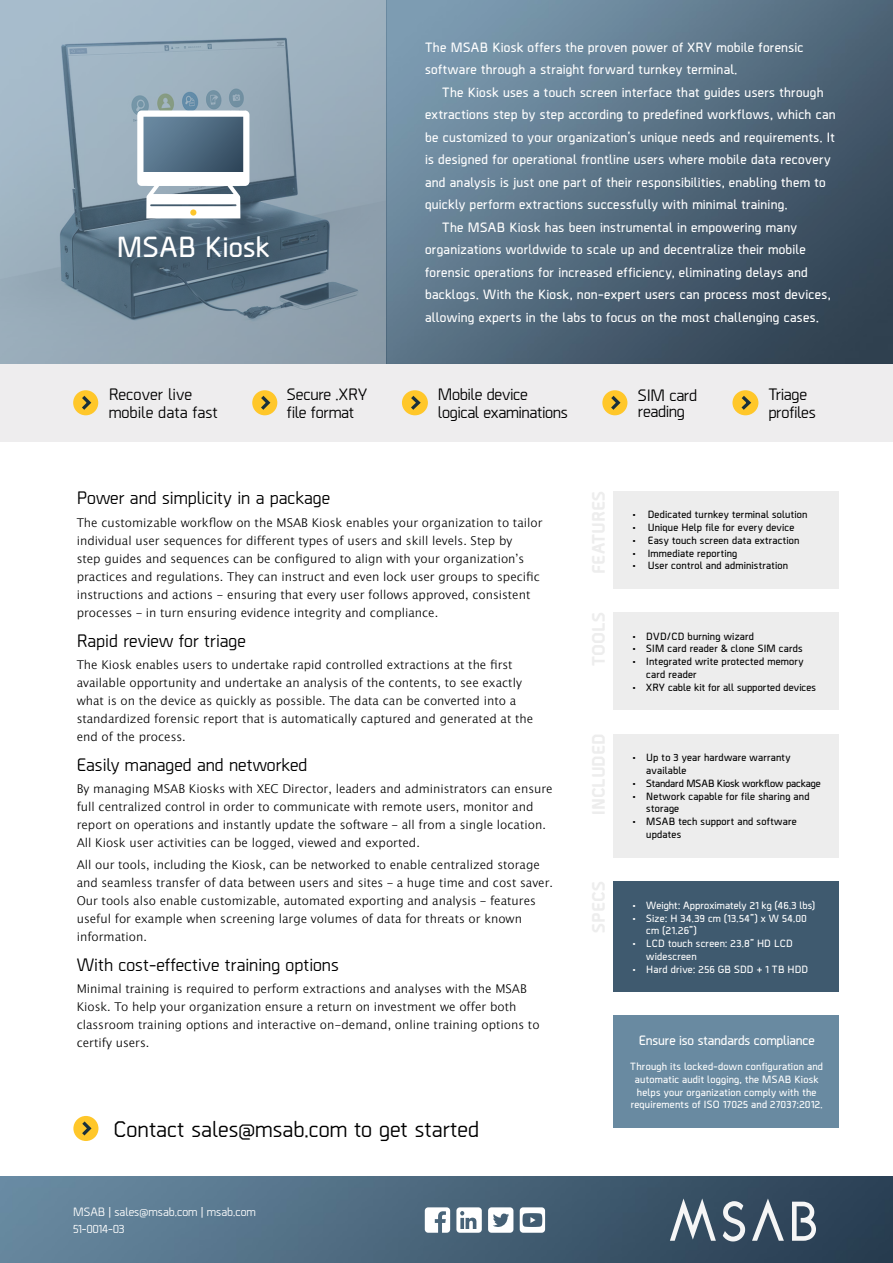
<style>
.page{position:relative;width:893px;height:1263px;background:#fff}
.page>*{position:absolute;margin:0;border:0;box-sizing:border-box;transform-origin:0 0}
.t1{font:600 29.1px "Borda";letter-spacing:.01em;color:#fff}
.t2{font:500 22.5px "Borda";color:#000}
.t3{font:500 18px "Borda";color:#000}
.t4{font:500 16.5px/18px "Borda";letter-spacing:-.015em;color:#000}
.t5{font:600 13.5px/22.5px "Borda";letter-spacing:.02em;color:#fff}
.t6{font:600 13.5px "Borda";letter-spacing:-.01em;color:#fff}
.t7{font:300 12px/18px "Lucida Grande";color:#000}
.t8{font:500 12px "Borda";color:#fff}
.t9{font:600 10.5px/12.8px "Borda";letter-spacing:.02em;color:#000}
.Bullet_List{font:600 10.5px/12.8px "Borda";letter-spacing:.02em;color:#fff}
.Bullet_List-2{font:600 10.5px/12.8px "Borda";letter-spacing:.05em;color:#fff}
.t10{font:600 10.5px "Borda";letter-spacing:-.01em;color:#000}
</style>
<div class="page">
<div style="left:613px;top:1016px;width:226px;height:112px;background:#698aa1"></div>
<div style="left:0;top:364px;width:893px;height:78px;background:#eeedee"></div>
<img style="left:387px;top:0;width:506px;height:364px">
<div style="left:613px;top:491px;width:226px;height:98px;background:#ededed"></div>
<div style="left:602px;top:390px;width:25px;height:25px;background:#ffc72a;border-radius:50%"></div>
<svg style="left:608px;top:392px;width:15px;height:21px"></svg>
<div style="left:252px;top:390px;width:25px;height:25px;background:#ffc72a;border-radius:50%"></div>
<svg style="left:258px;top:392px;width:15px;height:21px"></svg>
<div style="left:402px;top:390px;width:26px;height:25px;background:#ffc72a;border-radius:50%"></div>
<svg style="left:407px;top:392px;width:16px;height:21px"></svg>
<div style="left:732px;top:390px;width:26px;height:25px;background:#ffc72a;border-radius:50%"></div>
<svg style="left:738px;top:392px;width:16px;height:21px"></svg>
<div style="left:73px;top:390px;width:25px;height:25px;background:#ffc72a;border-radius:50%"></div>
<svg style="left:78px;top:392px;width:16px;height:21px"></svg>
<div style="left:613px;top:612px;width:226px;height:98px;background:#ededed"></div>
<div style="left:73px;top:1116px;width:25px;height:25px;background:#ffc72a;border-radius:50%"></div>
<svg style="left:82px;top:1118px;width:12px;height:21px"></svg>
<img style="left:0;top:1177px;width:893px;height:86px">
<svg style="left:669px;top:1197px;width:150px;height:47px;fill:#344d61"></svg>
<svg style="left:456px;top:1207px;width:26px;height:26px"></svg>
<svg style="left:488px;top:1207px;width:25px;height:26px"></svg>
<svg style="left:425px;top:1207px;width:25px;height:26px"></svg>
<svg style="left:520px;top:1207px;width:25px;height:26px"></svg>
<div style="left:613px;top:881px;width:226px;height:111px;background:#3f5a6f"></div>
<div style="left:613px;top:734px;width:226px;height:123px;background:#ededed"></div>
<img style="left:0;top:0;width:387px;height:364px">
<svg style="left:137px;top:110px;width:112px;height:108px"></svg>
<div style="left:142px;top:172px;width:103px;height:9px;background:#fff"></div>
<p class="t1" style="left:117px;top:227px;width:154px">MSAB Kiosk</p>
<p class="t5" style="left:425px;top:35px;width:380px">The MSAB Kiosk offers the proven power of XRY mobile forensic software through a straight forward turnkey terminal.</p>
<p class="t5" style="left:425px;top:80px;width:412px;text-indent:17px">The Kiosk uses a touch screen interface that guides users through extractions step by step according to predefined workflows, which can be customized to your organization’s unique needs and requirements. It is designed for operational frontline users where mobile data recovery and analysis is just one part of their responsibilities, enabling them to quickly perform extractions successfully with minimal training.</p>
<p class="t5" style="left:425px;top:215px;width:407px;text-indent:17px">The MSAB Kiosk has been instrumental in empowering many organizations worldwide to scale up and decentralize their mobile forensic operations for increased efficiency, eliminating delays and backlogs. With the Kiosk, non-expert users can process most devices, allowing experts in the labs to focus on the most challenging cases.</p>
<p class="t4" style="left:109px;top:384px;width:111px">Recover live mobile data fast</p>
<p class="t4" style="left:287px;top:384px;width:82px">Secure .XRY file format</p>
<p class="t4" style="left:438px;top:384px;width:132px">Mobile device logical examinations</p>
<p class="t4" style="left:768px;top:384px;width:49px">Triage profiles</p>
<p class="t4" style="left:638px;top:386px;width:61px;line-height:16.5px">SIM card reading</p>
<p class="t3" style="left:77px;top:486px;width:255px">Power and simplicity in a package</p>
<p class="t7" style="left:77px;top:513px;width:467px">The customizable workflow on the MSAB Kiosk enables your organization to tailor individual user sequences for different types of users and skill levels. Step by<br>step guides and sequences can be configured to align with your organization’s practices and regulations. They can instruct and even lock user groups to specific instructions and actions - ensuring that every user follows approved, consistent processes – in turn ensuring evidence integrity and compliance.</p>
<p class="t3" style="left:77px;top:628px;width:171px">Rapid review for triage</p>
<p class="t7" style="left:77px;top:655px;width:458px">The Kiosk enables users to undertake rapid controlled extractions at the first available opportunity and undertake an analysis of the contents, to see exactly what is on the device as quickly as possible. The data can be converted into a standardized forensic report that is automatically captured and generated at the end of the process.</p>
<p class="t3" style="left:77px;top:752px;width:232px">Easily managed and networked</p>
<p class="t7" style="left:77px;top:779px;width:477px">By managing MSAB Kiosks with XEC Director, leaders and administrators can ensure full centralized control in order to communicate with remote users, monitor and report on operations and instantly update the software – all from a single location.<br>All Kiosk user activities can be logged, viewed and exported.</p>
<p class="t7" style="left:77px;top:855px;width:478px">All our tools, including the Kiosk, can be networked to enable centralized storage and seamless transfer of data between users and sites – a huge time and cost saver.<br>Our tools also enable customizable, automated exporting and analysis – features useful for example when screening large volumes of data for threats or known information.</p>
<p class="t3" style="left:77px;top:952px;width:264px">With cost-effective training options</p>
<p class="t7" style="left:77px;top:979px;width:464px">Minimal training is required to perform extractions and analyses with the MSAB Kiosk. To help your organization ensure a return on investment we offer both classroom training options and interactive on-demand, online training options to certify users.</p>
<p class="t2" style="left:113px;top:1114px;width:367px">Contact sales@msab.com to get started</p>
<p class="t8" style="left:73px;top:1204px;width:184px">MSAB | sales@msab.com | msab.com</p>
<p class="t8" style="left:73px;top:1220px;width:53px">51-0014-03</p>
<p class="t9" style="left:633px;top:507px;width:176px">• Dedicated turnkey terminal solution</p>
<p class="t9" style="left:633px;top:520px;width:163px">• Unique Help file for every device</p>
<p class="t9" style="left:633px;top:533px;width:168px">• Easy touch screen data extraction</p>
<p class="t9" style="left:633px;top:546px;width:106px">• Immediate reporting</p>
<p class="t9" style="left:633px;top:558px;width:157px">• User control and administration</p>
<p class="t9" style="left:633px;top:629px;width:123px">• DVD/CD burning wizard</p>
<p class="t9" style="left:633px;top:641px;width:171px">• SIM card reader &amp; clone SIM cards</p>
<p class="t9" style="left:646px;top:654px;width:159px;text-indent:-14px">• Integrated write protected memory card reader</p>
<p class="t9" style="left:633px;top:680px;width:185px">• XRY cable kit for all supported devices</p>
<p class="t9" style="left:646px;top:751px;width:146px;text-indent:-14px">• Up to 3 year hardware warranty available</p>
<p class="t10" style="left:633px;top:776px;width:189px">• Standard MSAB Kiosk workflow package</p>
<p class="t9" style="left:646px;top:789px;width:165px;text-indent:-14px">• Network capable for file sharing and storage</p>
<p class="t9" style="left:646px;top:814px;width:152px;text-indent:-14px">• MSAB tech support and software updates</p>
<p class="Bullet_List" style="left:633px;top:898px;width:184px">• Weight: Approximately 21 kg (46.3 lbs)</p>
<p class="Bullet_List-2" style="left:646px;top:911px;width:162px;text-indent:-14px">• Size: H 34.39 cm (13.54”) x W 54.00 cm (21.26”)</p>
<p class="Bullet_List" style="left:646px;top:936px;width:148px;text-indent:-14px">• LCD touch screen: 23.8” HD LCD widescreen</p>
<p class="Bullet_List" style="left:633px;top:962px;width:177px">• Hard drive: 256 GB SDD + 1 TB HDD</p>
<p class="t6" style="left:639px;top:1031px;width:177px">Ensure iso standards compliance</p>
<p class="Bullet_List" style="left:630px;top:1059px;width:194px;text-align:center">Through its locked-down configuration and automatic audit logging, the MSAB Kiosk helps your organization comply with the requirements of ISO 17025 and 27037:2012.</p>
</div>
